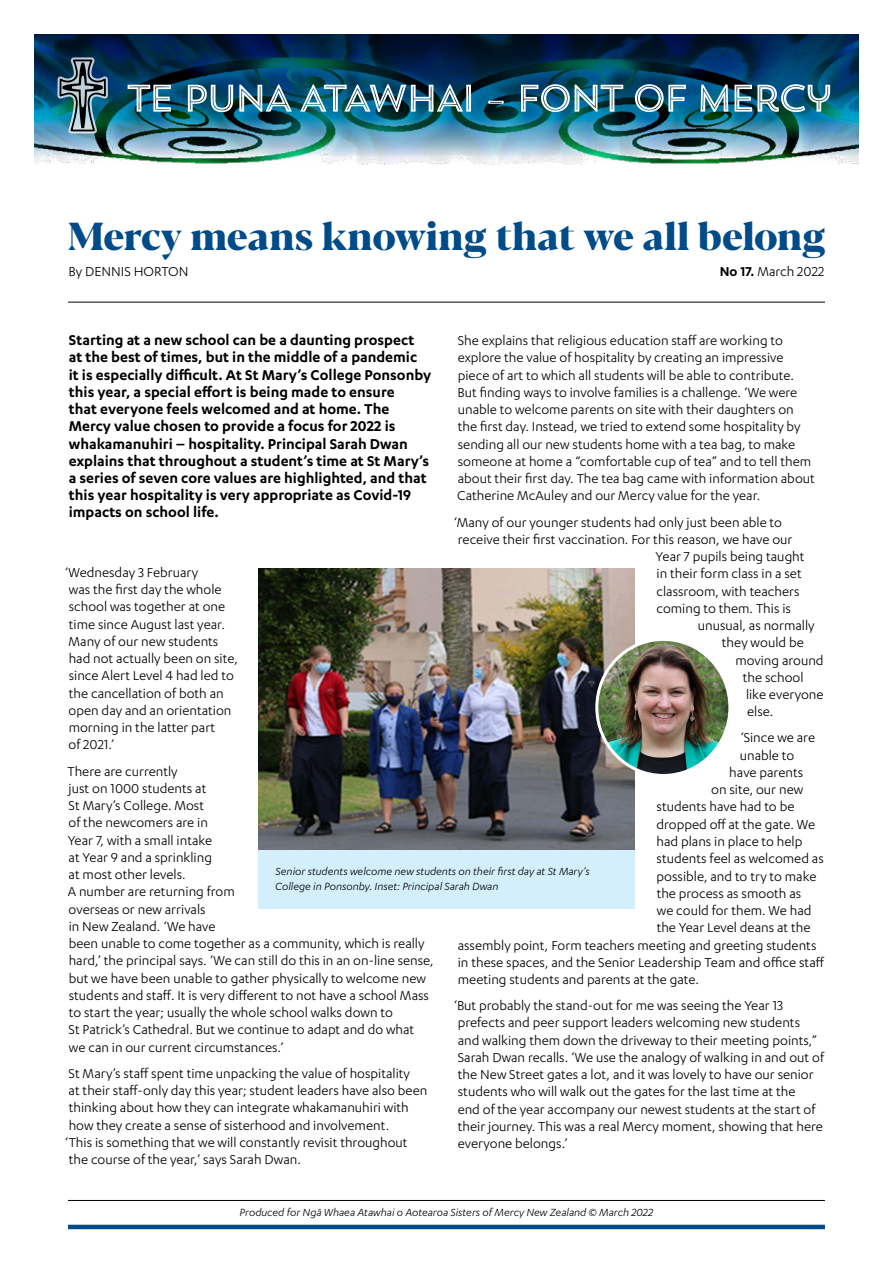
<style>
.page{position:relative;width:893px;height:1263px;background:#fff}
.page>*{position:absolute;margin:0;border:0;box-sizing:border-box;transform-origin:0 0}
.t1{font:800 38.85px "Blacker Display";color:#004b88}
.t2{font:600 16.5px/17.2px "Karbon";color:#000}
.t3{font:15px/17.2px "Karbon";color:#000}
.t4{font:italic 12px/15px "Karbon";color:#000}
.s1{font-weight:600}
</style>
<div class="page">
<div style="left:258px;top:849px;width:377px;height:60px;background:#d4effc"></div>
<img style="left:258px;top:569px;width:377px;height:280px">
<img style="left:597px;top:639px;width:130px;height:136px">
<div style="left:595px;top:638px;width:136px;height:139px;border:3px solid #fff;border-radius:50%"></div>
<img style="left:34px;top:34px;width:825px;height:131px">
<img style="left:128px;top:84px;width:702px;height:28px">
<img style="left:54px;top:54px;width:57px;height:81px">
<hr style="left:68px;top:1225px;width:757px;height:4px;background:#004b88">
<hr style="left:68px;top:1200px;width:757px;height:1px;background:#000">
<hr style="left:68px;top:302px;width:757px;height:1px;background:#000">
<h1 class="t1" style="left:68px;top:212px;width:759px">Mercy means knowing that we all belong</h1>
<p class="t3" style="left:69px;top:262px;width:121px">By DENNIS HORTON</p>
<p class="t3" style="left:720px;top:262px;width:106px"><span class="s1">No 17.</span> March 2022</p>
<p class="t2" style="left:69px;top:331px;width:364px">Starting at a new school can be a daunting prospect at the best of times, but in the middle of a pandemic<br>it is especially difficult. At St Mary’s College Ponsonby this year, a special effort is being made to ensure<br>that everyone feels welcomed and at home. The Mercy value chosen to provide a focus for 2022 is whakamanuhiri – hospitality. Principal Sarah Dwan explains that throughout a student’s time at St Mary’s a series of seven core values are highlighted, and that this year hospitality is very appropriate as Covid-19 impacts on school life.</p>
<p class="t3" style="left:457px;top:331px;width:359px">She explains that religious education staff are working to explore the value of hospitality by creating an impressive piece of art to which all students will be able to contribute.<br>But finding ways to involve families is a challenge. ‘We were unable to welcome parents on site with their daughters on the first day. Instead, we tried to extend some hospitality by sending all our new students home with a tea bag, to make someone at home a “comfortable cup of tea” and to tell them about their first day. The tea bag came with information about Catherine McAuley and our Mercy value for the year.</p>
<p class="t3" style="left:454px;top:513px;width:330px">‘Many of our younger students had only just been able to</p>
<p class="t3" style="left:458px;top:530px;width:336px">receive their first vaccination. For this reason, we have our</p>
<p class="t3" style="left:656px;top:547px;width:150px">Year 7 pupils being taught</p>
<p class="t3" style="left:657px;top:565px;width:147px">in their form class in a set</p>
<p class="t3" style="left:656px;top:582px;width:145px">classroom, with teachers</p>
<p class="t3" style="left:656px;top:599px;width:136px">coming to them. This is</p>
<p class="t3" style="left:698px;top:616px;width:118px">unusual, as normally</p>
<p class="t3" style="left:722px;top:634px;width:83px">they would be</p>
<p class="t3" style="left:735px;top:651px;width:90px">moving around</p>
<p class="t3" style="left:743px;top:668px;width:62px">the school</p>
<p class="t3" style="left:746px;top:685px;width:79px">like everyone</p>
<p class="t3" style="left:747px;top:703px;width:28px">else.</p>
<p class="t3" style="left:740px;top:729px;width:76px">‘Since we are</p>
<p class="t3" style="left:740px;top:746px;width:56px">unable to</p>
<p class="t3" style="left:729px;top:763px;width:75px">have parents</p>
<p class="t3" style="left:711px;top:781px;width:94px">on site, our new</p>
<p class="t3" style="left:657px;top:798px;width:139px">students have had to be</p>
<p class="t3" style="left:656px;top:815px;width:160px">dropped off at the gate. We</p>
<p class="t3" style="left:657px;top:832px;width:147px">had plans in place to help</p>
<p class="t3" style="left:657px;top:850px;width:169px">students feel as welcomed as</p>
<p class="t3" style="left:657px;top:867px;width:161px">possible, and to try to make</p>
<p class="t3" style="left:657px;top:884px;width:146px">the process as smooth as</p>
<p class="t3" style="left:657px;top:901px;width:156px">we could for them. We had</p>
<p class="t3" style="left:657px;top:919px;width:155px">the Year Level deans at the</p>
<p class="t3" style="left:458px;top:936px;width:360px">assembly point, Form teachers meeting and greeting students</p>
<p class="t3" style="left:458px;top:953px;width:368px">in these spaces, and the Senior Leadership Team and office staff</p>
<p class="t3" style="left:458px;top:970px;width:243px">meeting students and parents at the gate.</p>
<p class="t3" style="left:454px;top:996px;width:372px">‘But probably the stand-out for me was seeing the Year 13 prefects and peer support leaders welcoming new students<br>and walking them down the driveway to their meeting points,” Sarah Dwan recalls. ‘We use the analogy of walking in and out of the New Street gates a lot, and it was lovely to have our senior students who will walk out the gates for the last time at the<br>end of the year accompany our newest students at the start of their journey. This was a real Mercy moment, showing that here everyone belongs.’</p>
<p class="t3" style="left:65px;top:563px;width:175px">‘Wednesday 3 February<br>was the first day the whole school was together at one time since August last year.<br>Many of our new students had not actually been on site, since Alert Level 4 had led to the cancellation of both an open day and an orientation morning in the latter part<br>of 2021.’</p>
<p class="t3" style="left:67px;top:762px;width:368px">There are currently<br>just on 1000 students at<br>St Mary’s College. Most<br>of the newcomers are in<br>Year 7, with a small intake<br>at Year 9 and a sprinkling<br>at most other levels.<br>A number are returning from<br>overseas or new arrivals<br>in New Zealand. ‘We have<br>been unable to come together as a community, which is really hard,’ the principal says. ‘We can still do this in an on-line sense, but we have been unable to gather physically to welcome new students and staff. It is very different to not have a school Mass to start the year; usually the whole school walks down to<br>St Patrick’s Cathedral. But we continue to adapt and do what<br>we can in our current circumstances.’</p>
<p class="t3" style="left:65px;top:1064px;width:364px">St Mary’s staff spent time unpacking the value of hospitality<br>at their staff-only day this year; student leaders have also been thinking about how they can integrate whakamanuhiri with how they create a sense of sisterhood and involvement.<br>‘This is something that we will constantly revisit throughout the course of the year,’ says Sarah Dwan.</p>
<p class="t4" style="left:275px;top:863px;width:316px">Senior students welcome new students on their first day at St Mary’s<br>College in Ponsonby. Inset: Principal Sarah Dwan</p>
<p class="t4" style="left:240px;top:1204px;width:415px">Produced for Ngā Whaea Atawhai o Aotearoa Sisters of Mercy New Zealand © March 2022</p>
</div>
